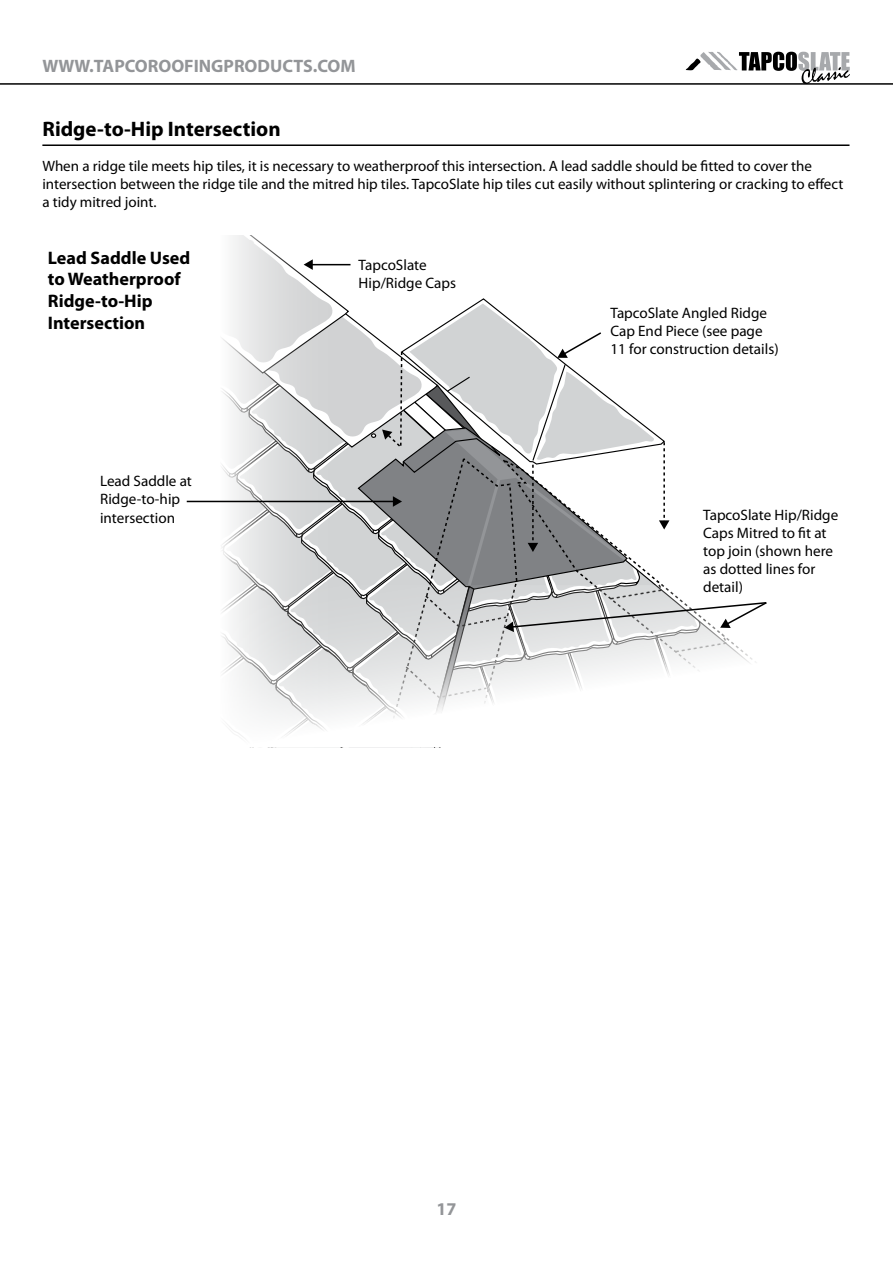
<style>
.page{position:relative;width:893px;height:1263px;background:#fff}
.page>*{position:absolute;margin:0;border:0;box-sizing:border-box;transform-origin:0 0}
.t1{font:700 21px "Myriad Pro";color:#000}
.t2{font:700 18.15px/21.8px "Myriad Pro";color:#000}
.t3{font:700 18px "Myriad Pro";color:#939598}
.t4{font:15.15px/18.1px "Myriad Pro";color:#000}
.t5{font:15px/18px "Myriad Pro";color:#000}
</style>
<div class="page">
<hr style="left:0;top:83px;width:893px;height:2px;background:#000">
<svg style="left:686px;top:51px;width:164px;height:33px"></svg>
<hr style="left:42px;top:144px;width:807px;height:2px;background:#000">
<svg style="left:186px;top:235px;width:581px;height:513px"></svg>
<p class="t3" style="left:42px;top:56px;width:315px">WWW.TAPCOROOFINGPRODUCTS.COM</p>
<h1 class="t1" style="left:42px;top:117px;width:240px">Ridge-to-Hip Intersection</h1>
<p class="t5" style="left:42px;top:157px;width:802px">When a ridge tile meets hip tiles, it is necessary to weatherproof this intersection. A lead saddle should be fitted to cover the intersection between the ridge tile and the mitred hip tiles. TapcoSlate hip tiles cut easily without splintering or cracking to effect a tidy mitred joint.</p>
<p class="t2" style="left:48px;top:247px;width:144px">Lead Saddle Used to Weatherproof<br>Ridge-to-Hip<br>Intersection</p>
<p class="t4" style="left:100px;top:472px;width:93px">Lead Saddle at<br>Ridge-to-hip intersection</p>
<p class="t4" style="left:359px;top:256px;width:99px">TapcoSlate<br>Hip/Ridge Caps</p>
<p class="t4" style="left:610px;top:304px;width:170px">TapcoSlate Angled Ridge<br>Cap End Piece (see page<br>11 for construction details)</p>
<p class="t4" style="left:703px;top:506px;width:137px">TapcoSlate Hip/Ridge<br>Caps Mitred to fit at top join (shown here as dotted lines for detail)</p>
<p class="t3" style="left:436px;top:1199px;width:21px">17</p>
</div>
